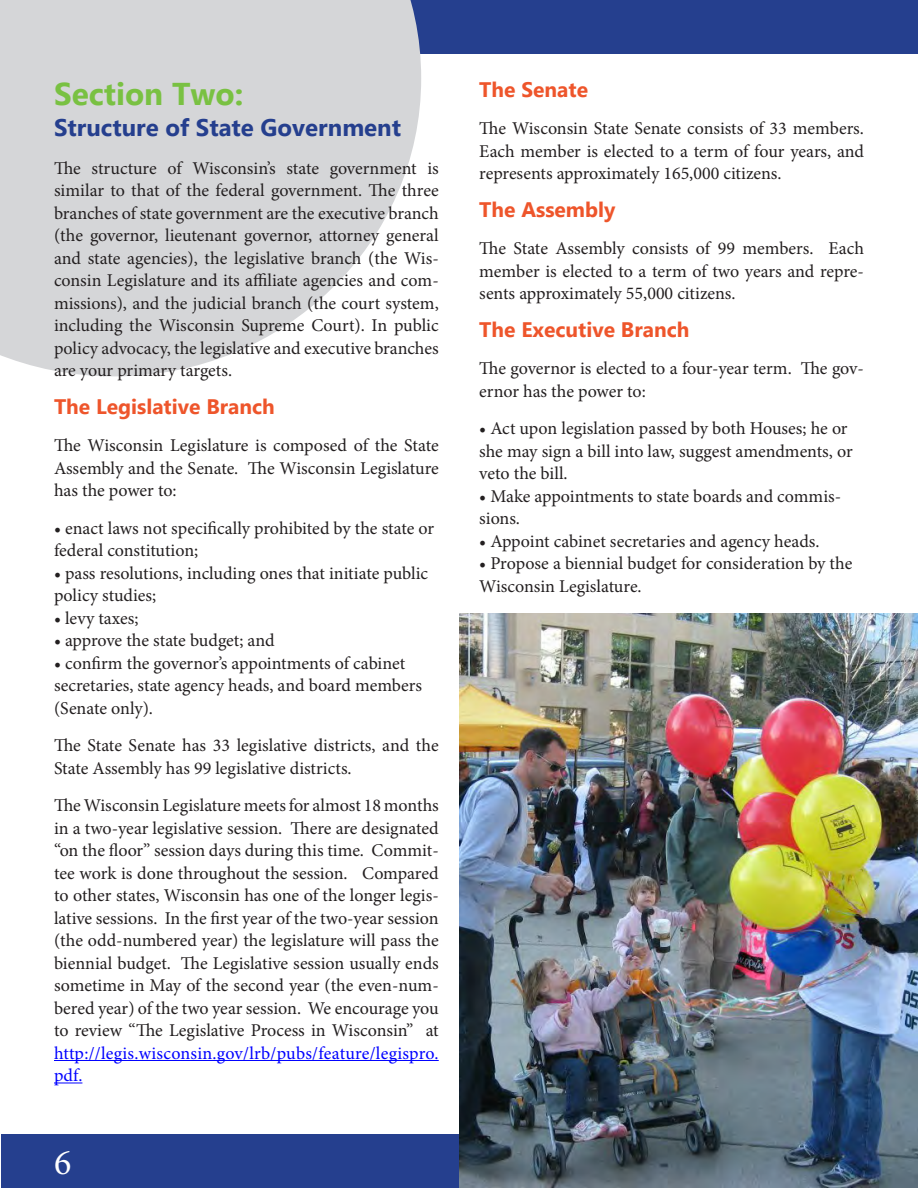
<style>
.page{position:relative;width:918px;height:1188px;background:#fff}
.page>*{position:absolute;margin:0;border:0;box-sizing:border-box;transform-origin:0 0}
.t1{font:36px "Minion Pro";color:#fff}
.t2{font:700 31.5px "Microsoft Tai Le";color:#79c142}
.t3{font:700 24px "Microsoft Tai Le";color:#253f8e}
.t4{font:700 21px "Microsoft Tai Le";color:#ee552b}
.t5{font:18px/22.5px "Minion Pro";letter-spacing:-.005em;color:#231f20}
.s1{color:#00f}
</style>
<div class="page">
<div style="left:1px;top:1px;width:917px;height:53px;background:#253f8e"></div>
<div style="left:2px;top:1134px;width:916px;height:54px;background:#253f8e"></div>
<svg style="left:0;top:0;width:421px;height:376px;background:#dadadc"></svg>
<hr style="left:54px;top:1060px;width:385px;height:1px;background:#00f">
<svg style="left:54px;top:1083px;width:28px;height:1px"></svg>
<img style="left:459px;top:613px;width:459px;height:575px">
<p class="t2" style="left:54px;top:76px;width:191px">Section Two:</p>
<p class="t3" style="left:54px;top:114px;width:349px">Structure of State Government</p>
<p class="t5" style="left:54px;top:157px;width:386px;text-align:justify">The structure of Wisconsin’s state government is similar to that of the federal government. The three branches of state government are the executive branch (the governor, lieutenant governor, attorney general and state agencies), the legislative branch (the Wis&shy;consin Legislature and its affiliate agencies and com&shy;missions), and the judicial branch (the court system, including the Wisconsin Supreme Court). In public policy advocacy, the legislative and executive branches are your primary targets.</p>
<p class="t4" style="left:54px;top:394px;width:222px">The Legislative Branch</p>
<p class="t5" style="left:54px;top:434px;width:386px;text-align:justify">The Wisconsin Legislature is composed of the State Assembly and the Senate. The Wisconsin Legislature has the power to:</p>
<p class="t5" style="left:54px;top:517px;width:382px">• enact laws not specifically prohibited by the state or federal constitution;</p>
<p class="t5" style="left:54px;top:562px;width:376px">• pass resolutions, including ones that initiate public policy studies;</p>
<p class="t5" style="left:54px;top:607px;width:86px">• levy taxes;</p>
<p class="t5" style="left:54px;top:629px;width:222px">• approve the state budget; and</p>
<p class="t5" style="left:54px;top:652px;width:370px">• confirm the governor’s appointments of cabinet secretaries, state agency heads, and board members (Senate only).</p>
<p class="t5" style="left:54px;top:734px;width:386px">The State Senate has 33 legislative districts, and the<br>State Assembly has 99 legislative districts.</p>
<p class="t5" style="left:54px;top:794px;width:386px;text-align:justify">The Wisconsin Legislature meets for almost 18 months in a two-year legislative session. There are designated “on the floor” session days during this time. Commit&shy;tee work is done throughout the session. Compared to other states, Wisconsin has one of the longer legis&shy;lative sessions. In the first year of the two-year session (the odd-numbered year) the legislature will pass the biennial budget. The Legislative session usually ends sometime in May of the second year (the even-num&shy;bered year) of the two year session. We encourage you to review “The Legislative Process in Wisconsin” at <span class="s1">http://legis.wisconsin.gov/lrb/pubs/feature/legispro. pdf.</span></p>
<h1 class="t1" style="left:54px;top:1138px;width:19px">6</h1>
<p class="t4" style="left:479px;top:77px;width:110px">The Senate</p>
<p class="t5" style="left:479px;top:117px;width:386px;text-align:justify">The Wisconsin State Senate consists of 33 members.<br>Each member is elected to a term of four years, and represents approximately 165,000 citizens.</p>
<p class="t4" style="left:479px;top:197px;width:138px">The Assembly</p>
<p class="t5" style="left:479px;top:237px;width:386px;text-align:justify">The State Assembly consists of 99 members. Each member is elected to a term of two years and repre&shy;sents approximately 55,000 citizens.</p>
<p class="t4" style="left:479px;top:317px;width:212px">The Executive Branch</p>
<p class="t5" style="left:479px;top:357px;width:386px">The governor is elected to a four-year term. The gov&shy;ernor has the power to:</p>
<p class="t5" style="left:479px;top:417px;width:375px">• Act upon legislation passed by both Houses; he or she may sign a bill into law, suggest amendments, or veto the bill.</p>
<p class="t5" style="left:479px;top:485px;width:363px">• Make appointments to state boards and commis&shy;sions.</p>
<p class="t5" style="left:479px;top:530px;width:342px">• Appoint cabinet secretaries and agency heads.</p>
<p class="t5" style="left:479px;top:552px;width:375px">• Propose a biennial budget for consideration by the<br>Wisconsin Legislature.</p>
</div>
